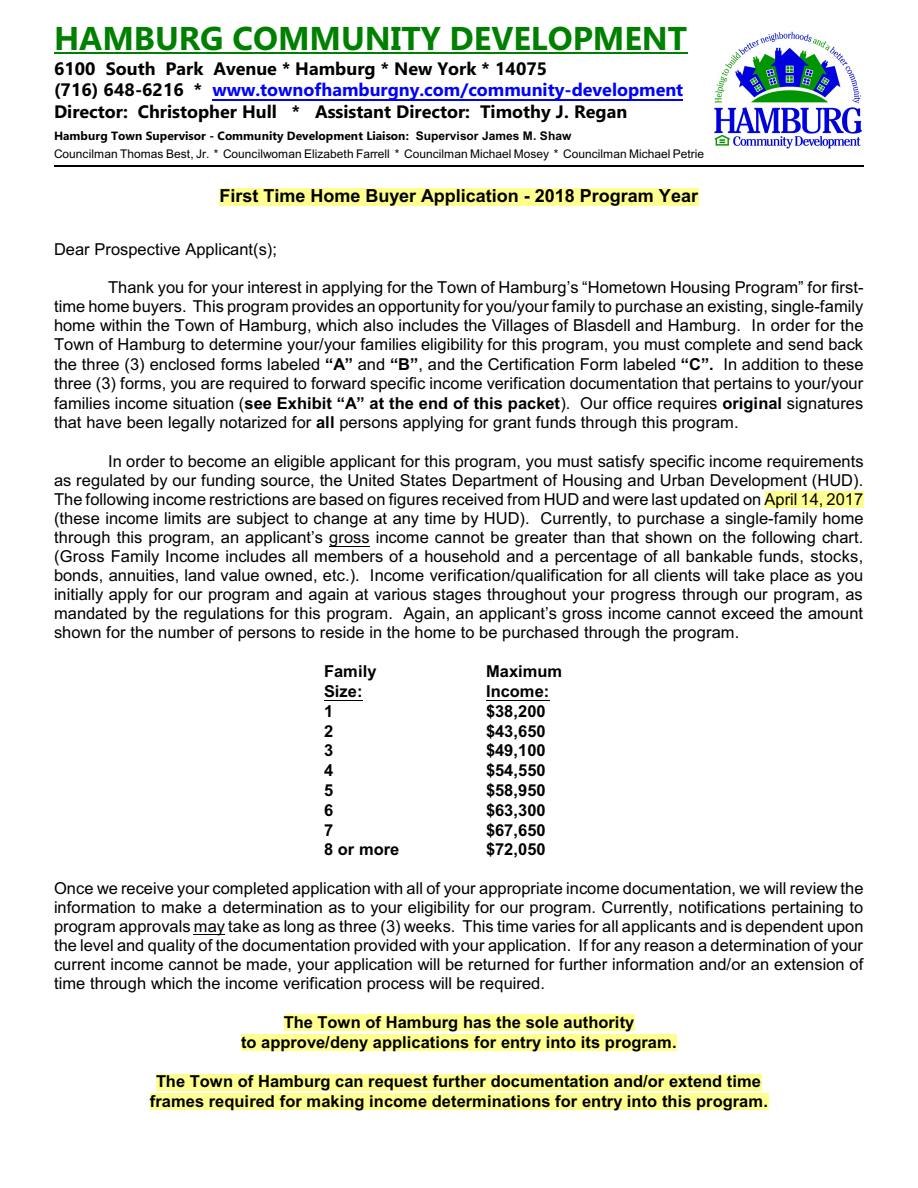
<style>
.page{position:relative;width:918px;height:1188px;background:#fff}
.page>*{position:absolute;margin:0;border:0;box-sizing:border-box;transform-origin:0 0}
.t1{font:700 33px "Gadugi";color:#008000}
.t2{font:700 18px/21.6px "Gadugi";color:#000}
.t3{font:700 18px "Arial";color:#000}
.t4{font:16.5px/19px "Arial";color:#000;text-align:justify}
.t5{font:700 16.5px/19.8px "Arial";color:#000;text-align:center}
.t6{font:12px "Arial";color:#000}
.t7{font:700 12px "Gadugi";color:#000}
.s1{color:#00f}
.s2{font-family:"Arial"}
.s3{font-weight:700}
</style>
<div class="page">
<img style="left:714px;top:31px;width:148px;height:118px">
<hr style="left:54px;top:53px;width:633px;height:1px;background:#008000">
<hr style="left:212px;top:99px;width:471px;height:1px;background:#00f">
<div style="left:219px;top:188px;width:480px;height:18px;background:#ffff8f"></div>
<div style="left:765px;top:492px;width:99px;height:16px;background:#ffff8f"></div>
<hr style="left:329px;top:546px;width:41px;height:1px;background:#000">
<hr style="left:324px;top:700px;width:39px;height:1px;background:#000">
<hr style="left:486px;top:700px;width:64px;height:1px;background:#000">
<hr style="left:194px;top:934px;width:31px;height:1px;background:#000">
<div style="left:284px;top:1014px;width:350px;height:17px;background:#ffff8f"></div>
<div style="left:241px;top:1034px;width:436px;height:17px;background:#ffff8f"></div>
<div style="left:156px;top:1074px;width:606px;height:16px;background:#ffff8f"></div>
<div style="left:150px;top:1094px;width:618px;height:16px;background:#ffff8f"></div>
<hr style="left:54px;top:165px;width:810px;height:1px;background:#000">
<h1 class="t1" style="left:54px;top:25px;width:635px">HAMBURG COMMUNITY DEVELOPMENT</h1>
<p class="t2" style="left:54px;top:59px;width:631px">6100 South Park Avenue * Hamburg * New York * 14075<br>(716) 648-6216 * <span class="s1">www.townofhamburgny.com/community-development<br></span>Director: Christopher Hull * Assistant Director: Timothy J. Regan</p>
<p class="t7" style="left:54px;top:131px;width:519px">Hamburg Town Supervisor - Community Development Liaison: <span class="s2">Supervisor James M. Shaw</span></p>
<p class="t6" style="left:54px;top:150px;width:652px">Councilman Thomas Best, Jr. * Councilwoman Elizabeth Farrell * Councilman Michael Mosey * Councilman Michael Petrie</p>
<p class="t3" style="left:219px;top:189px;width:480px">First Time Home Buyer Application - 2018 Program Year</p>
<p class="t4" style="left:54px;top:241px;width:225px">Dear Prospective Applicant(s);</p>
<p class="t4" style="left:54px;top:279px;width:811px;text-indent:54px">Thank you for your interest in applying for the Town of Hamburg’s “Hometown Housing Program” for first&shy;time home buyers. This program provides an opportunity for you/your family to purchase an existing, single-family home within the Town of Hamburg, which also includes the Villages of Blasdell and Hamburg. In order for the Town of Hamburg to determine your/your families eligibility for this program, you must complete and send back the three (3) enclosed forms labeled <span class="s3">“A”</span> and <span class="s3">“B”</span>, and the Certification Form labeled <span class="s3">“C”.</span> In addition to these three (3) forms, you are required to forward specific income verification documentation that pertains to your/your families income situation (<span class="s3">see Exhibit “A” at the end of this packet</span>). Our office requires <span class="s3">original</span> signatures that have been legally notarized for <span class="s3">all</span> persons applying for grant funds through this program.</p>
<p class="t4" style="left:54px;top:453px;width:811px;text-indent:54px">In order to become an eligible applicant for this program, you must satisfy specific income requirements as regulated by our funding source, the United States Department of Housing and Urban Development (HUD).<br>The following income restrictions are based on figures received from HUD and were last updated on April 14, 2017 (these income limits are subject to change at any time by HUD). Currently, to purchase a single-family home through this program, an applicant’s gross income cannot be greater than that shown on the following chart. (Gross Family Income includes all members of a household and a percentage of all bankable funds, stocks, bonds, annuities, land value owned, etc.). Income verification/qualification for all clients will take place as you initially apply for our program and again at various stages throughout your progress through our program, as mandated by the regulations for this program. Again, an applicant’s gross income cannot exceed the amount shown for the number of persons to reside in the home to be purchased through the program.</p>
<p class="t5" style="left:324px;top:663px;width:54px">Family</p>
<p class="t5" style="left:486px;top:663px;width:78px">Maximum</p>
<p class="t5" style="left:324px;top:683px;width:40px">Size:</p>
<p class="t5" style="left:486px;top:683px;width:65px">Income:</p>
<p class="t5" style="left:324px;top:703px;width:11px">1</p>
<p class="t5" style="left:486px;top:703px;width:61px">$38,200</p>
<p class="t5" style="left:324px;top:722px;width:11px">2</p>
<p class="t5" style="left:486px;top:722px;width:61px">$43,650</p>
<p class="t5" style="left:324px;top:742px;width:11px">3</p>
<p class="t5" style="left:486px;top:742px;width:61px">$49,100</p>
<p class="t5" style="left:324px;top:762px;width:11px">4</p>
<p class="t5" style="left:486px;top:762px;width:61px">$54,550</p>
<p class="t5" style="left:324px;top:782px;width:11px">5</p>
<p class="t5" style="left:486px;top:782px;width:61px">$58,950</p>
<p class="t5" style="left:324px;top:802px;width:11px">6</p>
<p class="t5" style="left:486px;top:802px;width:61px">$63,300</p>
<p class="t5" style="left:324px;top:821px;width:11px">7</p>
<p class="t5" style="left:486px;top:821px;width:61px">$67,650</p>
<p class="t5" style="left:324px;top:841px;width:77px">8 or more</p>
<p class="t5" style="left:486px;top:841px;width:61px">$72,050</p>
<p class="t4" style="left:54px;top:880px;width:811px">Once we receive your completed application with all of your appropriate income documentation, we will review the information to make a determination as to your eligibility for our program. Currently, notifications pertaining to program approvals may take as long as three (3) weeks. This time varies for all applicants and is dependent upon the level and quality of the documentation provided with your application. If for any reason a determination of your current income cannot be made, your application will be returned for further information and/or an extension of time through which the income verification process will be required.</p>
<p class="t5" style="left:241px;top:1014px;width:437px">The Town of Hamburg has the sole authority<br>to approve/deny applications for entry into its program.</p>
<p class="t5" style="left:150px;top:1073px;width:620px">The Town of Hamburg can request further documentation and/or extend time frames required for making income determinations for entry into this program.</p>
</div>
